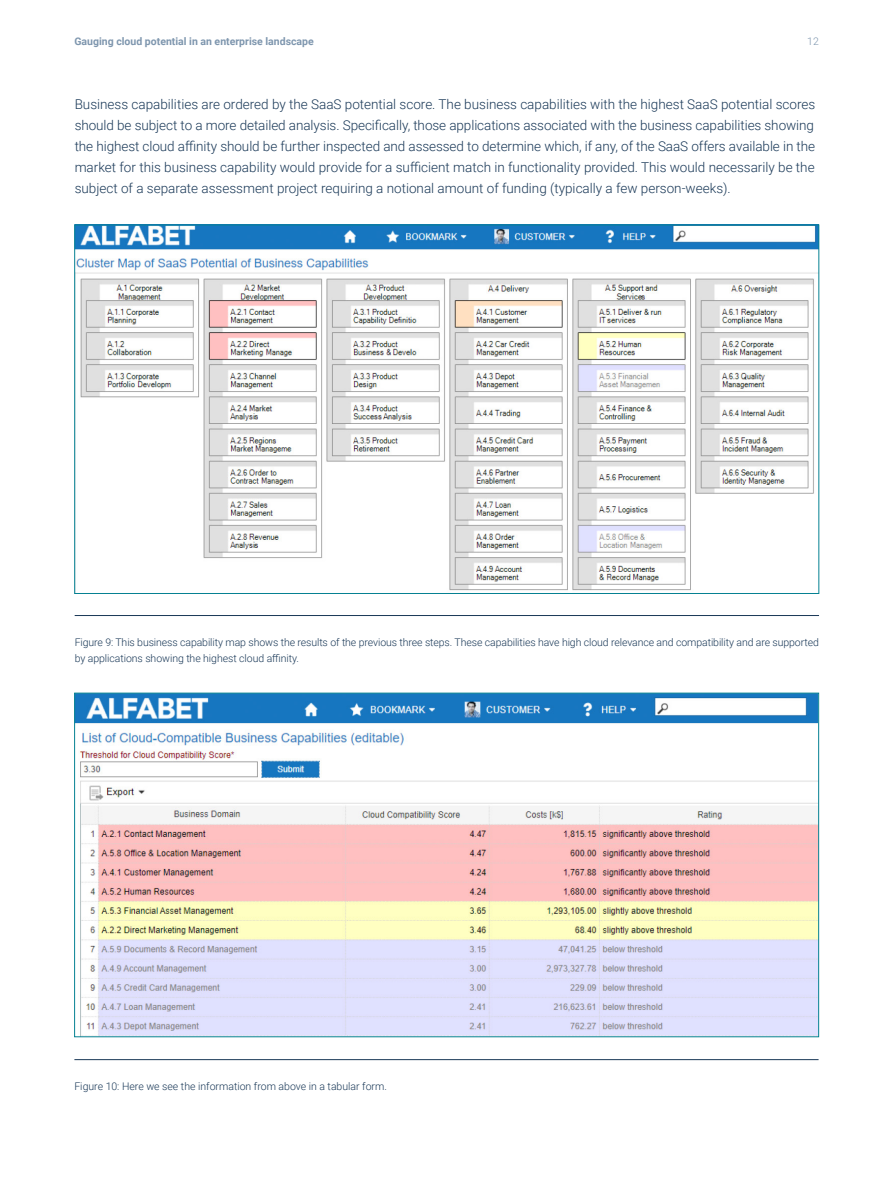
<style>
.page{position:relative;width:893px;height:1187px;background:#fff}
.page>*{position:absolute;margin:0;border:0;box-sizing:border-box;transform-origin:0 0}
.t1{font:300 13.5px/21px "Roboto";color:#193857;text-align:justify}
.t2{font:300 10.5px/16.5px "Roboto";letter-spacing:-.01em;color:#193857}
.t3{font:700 10.5px "Roboto";color:#7e96ae}
.t4{font:300 10.5px "Roboto";color:#7e96ae}
</style>
<div class="page">
<hr style="left:75px;top:615px;width:744px;height:1px;background:#193857">
<img style="left:76px;top:227px;width:741px;height:364px">
<hr style="left:74px;top:1059px;width:745px;height:1px;background:#193857">
<img style="left:76px;top:695px;width:741px;height:339px">
<p class="t3" style="left:74px;top:34px;width:241px">Gauging cloud potential in an enterprise landscape</p>
<p class="t4" style="left:807px;top:34px;width:13px">12</p>
<p class="t1" style="left:75px;top:93px;width:742px">Business capabilities are ordered by the SaaS potential score. The business capabilities with the highest SaaS potential scores should be subject to a more detailed analysis. Specifically, those applications associated with the business capabilities showing the highest cloud affinity should be further inspected and assessed to determine which, if any, of the SaaS offers available in the market for this business capability would provide for a sufficient match in functionality provided. This would necessarily be the subject of a separate assessment project requiring a notional amount of funding (typically a few person-weeks).</p>
<p class="t2" style="left:75px;top:633px;width:746px">Figure 9: This business capability map shows the results of the previous three steps. These capabilities have high cloud relevance and compatibility and are supported by applications showing the highest cloud affinity.</p>
<p class="t2" style="left:74px;top:1077px;width:314px">Figure 10: Here we see the information from above in a tabular form.</p>
</div>
